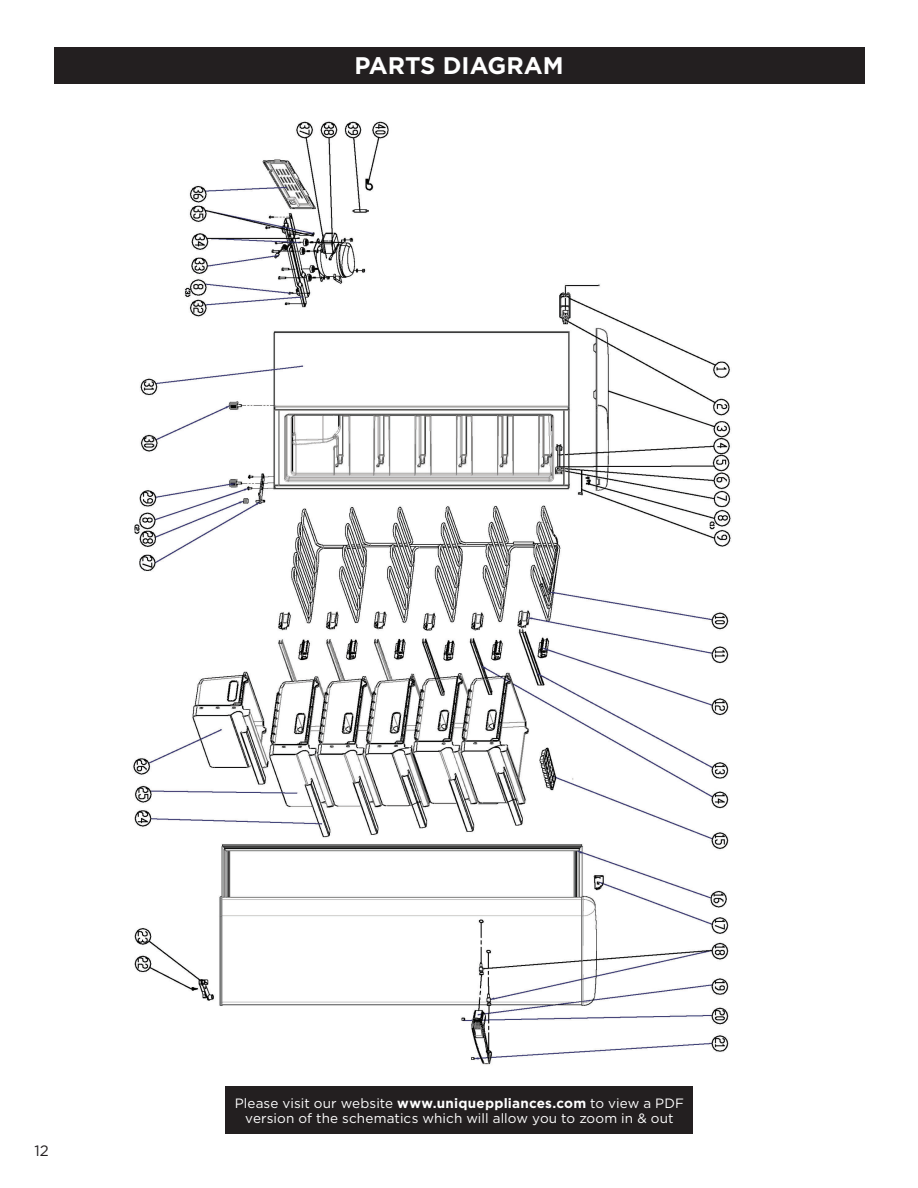
<style>
.page{position:relative;width:918px;height:1188px;background:#fff}
.page>*{position:absolute;margin:0;border:0;box-sizing:border-box;transform-origin:0 0}
.t1{font:700 24px "Gotham";color:#fff}
.t2{font:15px "Gotham";color:#231f20}
.t3{font:13.5px/15px "Gotham";letter-spacing:.005em;color:#fff;text-align:center}
.s1{font-weight:700}
</style>
<div class="page">
<div style="left:54px;top:48px;width:810px;height:36px;background:#231f20"></div>
<div style="left:225px;top:1087px;width:468px;height:47px;background:#231f20"></div>
<img style="left:133px;top:121px;width:598px;height:944px">
<h1 class="t1" style="left:354px;top:57px;width:211px">PARTS DIAGRAM</h1>
<p class="t2" style="left:35px;top:1145px;width:16px">12</p>
<p class="t3" style="left:235px;top:1096px;width:451px">Please visit our website <span class="s1">www.uniqueppliances.com</span> to view a PDF version of the schematics which will allow you to zoom in &amp; out</p>
</div>
